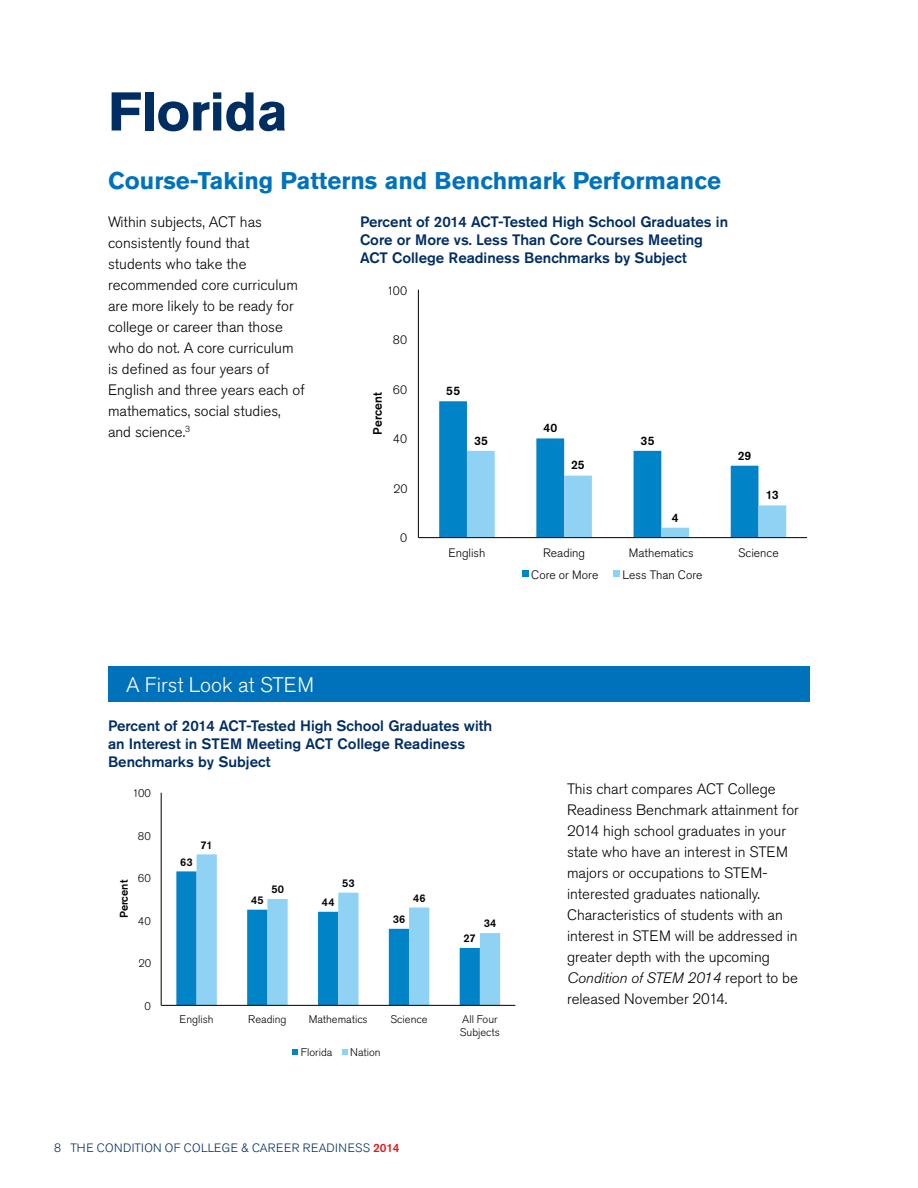
<style>
.page{position:relative;width:918px;height:1188px;background:#fff}
.page>*{position:absolute;margin:0;border:0;box-sizing:border-box;transform-origin:0 0}
.State_BIG{font:700 54px "Akzidenz Grotesk Std";letter-spacing:-.01em;color:#002d62}
.Main_Head{font:700 24px "Akzidenz Grotesk Std";color:#0072bc}
.Head_Red{font:300 21px "Akzidenz Grotesk Std";color:#fff}
.Body{font:300 15px/21px "Akzidenz Grotesk Std";color:#000}
.Chart_Head{font:500 15px/18px "Akzidenz Grotesk Std";color:#002d62}
.t1{font:300 12.15px "Akzidenz Grotesk Std";color:#000001}
.t2{font:500 12.15px "Akzidenz Grotesk Std";color:#000001}
.t3{font:300 12px "Akzidenz Grotesk Std";letter-spacing:.03em;color:#002d62}
.t4{font:300 11.1px/12.9px "Akzidenz Grotesk Std";color:#000001}
.t5{font:500 11.1px "Akzidenz Grotesk Std";color:#000001}
.s1{font-weight:500;color:#e31b23}
.s2{font-style:italic}
</style>
<div class="page">
<svg style="left:439px;top:401px;width:223px;height:136px"></svg>
<svg style="left:467px;top:451px;width:319px;height:86px"></svg>
<hr style="left:418px;top:290px;width:1px;height:248px;background:#000001">
<hr style="left:418px;top:537px;width:389px;height:1px;background:#000001">
<svg style="left:522px;top:571px;width:6px;height:6px"></svg>
<div style="left:613px;top:571px;width:7px;height:6px;background:#90d2f4"></div>
<svg style="left:176px;top:871px;width:21px;height:134px"></svg>
<svg style="left:197px;top:854px;width:303px;height:151px"></svg>
<hr style="left:161px;top:793px;width:1px;height:212px;background:#000001">
<hr style="left:161px;top:1005px;width:354px;height:1px;background:#000001">
<svg style="left:293px;top:1049px;width:5px;height:6px"></svg>
<svg style="left:342px;top:1049px;width:6px;height:6px"></svg>
<div style="left:108px;top:666px;width:702px;height:36px;background:#0072bc"></div>
<p class="State_BIG" style="left:108px;top:80px;width:182px">Florida</p>
<p class="Main_Head" style="left:108px;top:167px;width:615px">Course-Taking Patterns and Benchmark Performance</p>
<p class="Body" style="left:108px;top:212px;width:198px">Within subjects, ACT has consistently found that students who take the recommended core curriculum are more likely to be ready for college or career than those who do not. A core curriculum is defined as four years of<br>English and three years each of mathematics, social studies, and science.<sup>3</sup></p>
<p class="Chart_Head" style="left:360px;top:213px;width:370px">Percent of 2014 ACT-Tested High School Graduates in<br>Core or More vs. Less Than Core Courses Meeting<br>ACT College Readiness Benchmarks by Subject</p>
<p class="t1" style="left:387px;top:283px;width:22px">100</p>
<p class="t1" style="left:393px;top:333px;width:16px">80</p>
<p class="t1" style="left:393px;top:383px;width:16px">60</p>
<p class="t2" style="left:446px;top:383px;width:15px">55</p>
<p class="t2" style="left:370px;top:435px;width:43px;rotate:-90deg">Percent</p>
<p class="t2" style="left:543px;top:421px;width:15px">40</p>
<p class="t1" style="left:393px;top:432px;width:16px">40</p>
<p class="t2" style="left:474px;top:433px;width:15px">35</p>
<p class="t2" style="left:641px;top:433px;width:15px">35</p>
<p class="t1" style="left:393px;top:482px;width:16px">20</p>
<p class="t1" style="left:400px;top:531px;width:9px">0</p>
<p class="t2" style="left:571px;top:458px;width:15px">25</p>
<p class="t2" style="left:672px;top:510px;width:8px">4</p>
<p class="t2" style="left:738px;top:448px;width:15px">29</p>
<p class="t2" style="left:766px;top:488px;width:14px">13</p>
<p class="t1" style="left:448px;top:546px;width:39px">English</p>
<p class="t1" style="left:543px;top:546px;width:44px">Reading</p>
<p class="t1" style="left:629px;top:546px;width:66px">Mathematics</p>
<p class="t1" style="left:738px;top:546px;width:42px">Science</p>
<p class="t1" style="left:531px;top:568px;width:69px">Core or More</p>
<p class="t1" style="left:623px;top:568px;width:81px">Less Than Core</p>
<p class="Head_Red" style="left:126px;top:673px;width:189px">A First Look at STEM</p>
<p class="Chart_Head" style="left:108px;top:717px;width:386px">Percent of 2014 ACT-Tested High School Graduates with an Interest in STEM Meeting ACT College Readiness<br>Benchmarks by Subject</p>
<p class="t4" style="left:132px;top:787px;width:20px">100</p>
<p class="t4" style="left:138px;top:830px;width:15px">80</p>
<p class="t5" style="left:117px;top:918px;width:40px;rotate:-90deg">Percent</p>
<p class="t4" style="left:138px;top:872px;width:15px">60</p>
<p class="t4" style="left:138px;top:915px;width:15px">40</p>
<p class="t4" style="left:139px;top:957px;width:14px">20</p>
<p class="t4" style="left:145px;top:1000px;width:8px">0</p>
<p class="t5" style="left:180px;top:855px;width:14px">63</p>
<p class="t5" style="left:201px;top:838px;width:14px">71</p>
<p class="t5" style="left:271px;top:883px;width:14px">50</p>
<p class="t5" style="left:251px;top:893px;width:14px">45</p>
<p class="t5" style="left:322px;top:896px;width:14px">44</p>
<p class="t5" style="left:342px;top:876px;width:14px">53</p>
<p class="t5" style="left:393px;top:913px;width:14px">36</p>
<p class="t5" style="left:413px;top:891px;width:14px">46</p>
<p class="t5" style="left:464px;top:932px;width:14px">27</p>
<p class="t5" style="left:484px;top:917px;width:14px">34</p>
<p class="t4" style="left:180px;top:1013px;width:35px">English</p>
<p class="t4" style="left:248px;top:1013px;width:40px">Reading</p>
<p class="t4" style="left:309px;top:1013px;width:61px">Mathematics</p>
<p class="t4" style="left:391px;top:1013px;width:38px">Science</p>
<p class="t4" style="left:460px;top:1013px;width:41px">All Four<br>Subjects</p>
<p class="t4" style="left:301px;top:1046px;width:33px">Florida</p>
<p class="t4" style="left:350px;top:1046px;width:32px">Nation</p>
<p class="t3" style="left:54px;top:1141px;width:347px">8 THE CONDITION OF COLLEGE &amp; CAREER READINESS <span class="s1">2014</span></p>
<p class="Body" style="left:567px;top:779px;width:233px">This chart compares ACT College Readiness Benchmark attainment for 2014 high school graduates in your state who have an interest in STEM majors or occupations to STEM&shy;interested graduates nationally.<br>Characteristics of students with an interest in STEM will be addressed in greater depth with the upcoming <span class="s2">Condition of STEM 2014</span> report to be released November 2014.</p>
</div>
